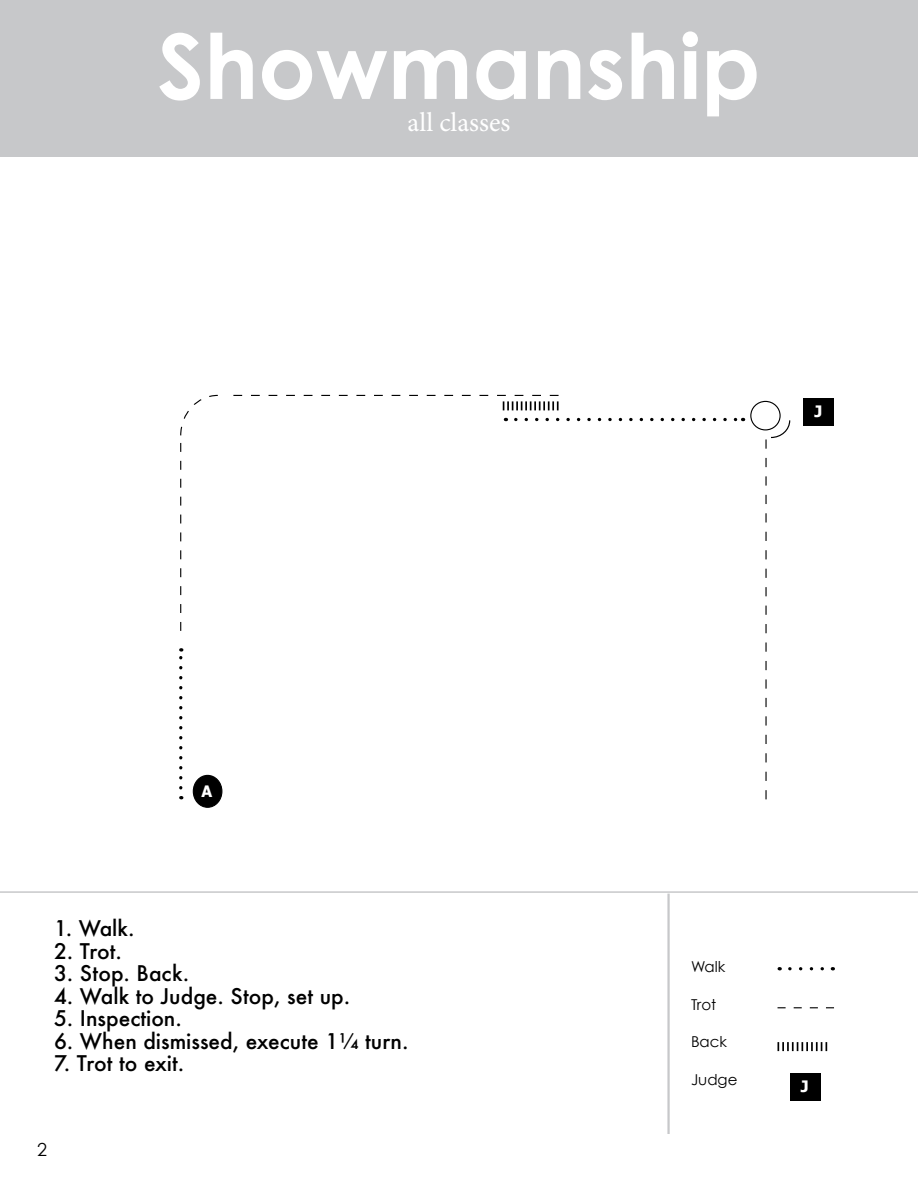
<style>
.page{position:relative;width:918px;height:1188px;background:#fff}
.page>*{position:absolute;margin:0;border:0;box-sizing:border-box;transform-origin:0 0}
.t1{font:700 90px "Century Gothic";color:#fff}
.t2{font:27px "Minion Pro";color:#fff}
.t3{font:500 21px "Futura";color:#000}
.t4{font:18px "Century Gothic";color:#000}
.t5{font:700 15.75px "Tahoma";color:#fff}
.t6{font:15px "Century Gothic";color:#000}
</style>
<div class="page">
<hr style="left:0;top:891px;width:918px;height:2px;background:#c7c8ca">
<div style="left:0;top:0;width:918px;height:157px;background:#c7c8ca"></div>
<svg style="left:790px;top:967px;width:43px;height:3px"></svg>
<svg style="left:778px;top:1007px;width:56px;height:1px"></svg>
<svg style="left:778px;top:1042px;width:49px;height:9px"></svg>
<div style="left:790px;top:1073px;width:31px;height:27px;background:#000"></div>
<hr style="left:667px;top:894px;width:3px;height:240px;background:#c7c8ca">
<svg style="left:180px;top:443px;width:1px;height:188px"></svg>
<div style="left:804px;top:399px;width:30px;height:27px;background:#000"></div>
<div style="left:193px;top:775px;width:29px;height:32px;background:#000;border-radius:50%"></div>
<div style="left:193px;top:775px;width:29px;height:33px;border:1px solid #000;border-radius:50%"></div>
<svg style="left:180px;top:394px;width:38px;height:42px"></svg>
<svg style="left:516px;top:418px;width:221px;height:3px"></svg>
<svg style="left:179px;top:648px;width:3px;height:140px"></svg>
<svg style="left:233px;top:395px;width:326px;height:15px"></svg>
<div style="left:750px;top:401px;width:31px;height:29px;border:1px solid #000;border-radius:50%"></div>
<svg style="left:765px;top:419px;width:26px;height:380px"></svg>
<h1 class="t1" style="left:157px;top:10px;width:604px">Showmanship</h1>
<p class="t2" style="left:407px;top:105px;width:105px">all classes</p>
<p class="t5" style="left:814px;top:400px;width:9px">J</p>
<p class="t5" style="left:201px;top:780px;width:12px">A</p>
<p class="t3" style="left:54px;top:914px;width:82px">1. Walk.</p>
<p class="t3" style="left:54px;top:936px;width:69px">2. Trot.</p>
<p class="t3" style="left:54px;top:959px;width:137px">3. Stop. Back.</p>
<p class="t3" style="left:54px;top:981px;width:298px">4. Walk to Judge. Stop, set up.</p>
<p class="t3" style="left:54px;top:1004px;width:129px">5. Inspection.</p>
<p class="t3" style="left:54px;top:1026px;width:356px">6. When dismissed, execute 1¼ turn.</p>
<p class="t3" style="left:54px;top:1049px;width:132px">7. Trot to exit.</p>
<p class="t4" style="left:37px;top:1139px;width:11px">2</p>
<p class="t6" style="left:691px;top:958px;width:36px">Walk</p>
<p class="t6" style="left:691px;top:995px;width:27px">Trot</p>
<p class="t6" style="left:691px;top:1033px;width:38px">Back</p>
<p class="t6" style="left:691px;top:1070px;width:48px">Judge</p>
<p class="t5" style="left:801px;top:1075px;width:9px">J</p>
</div>
